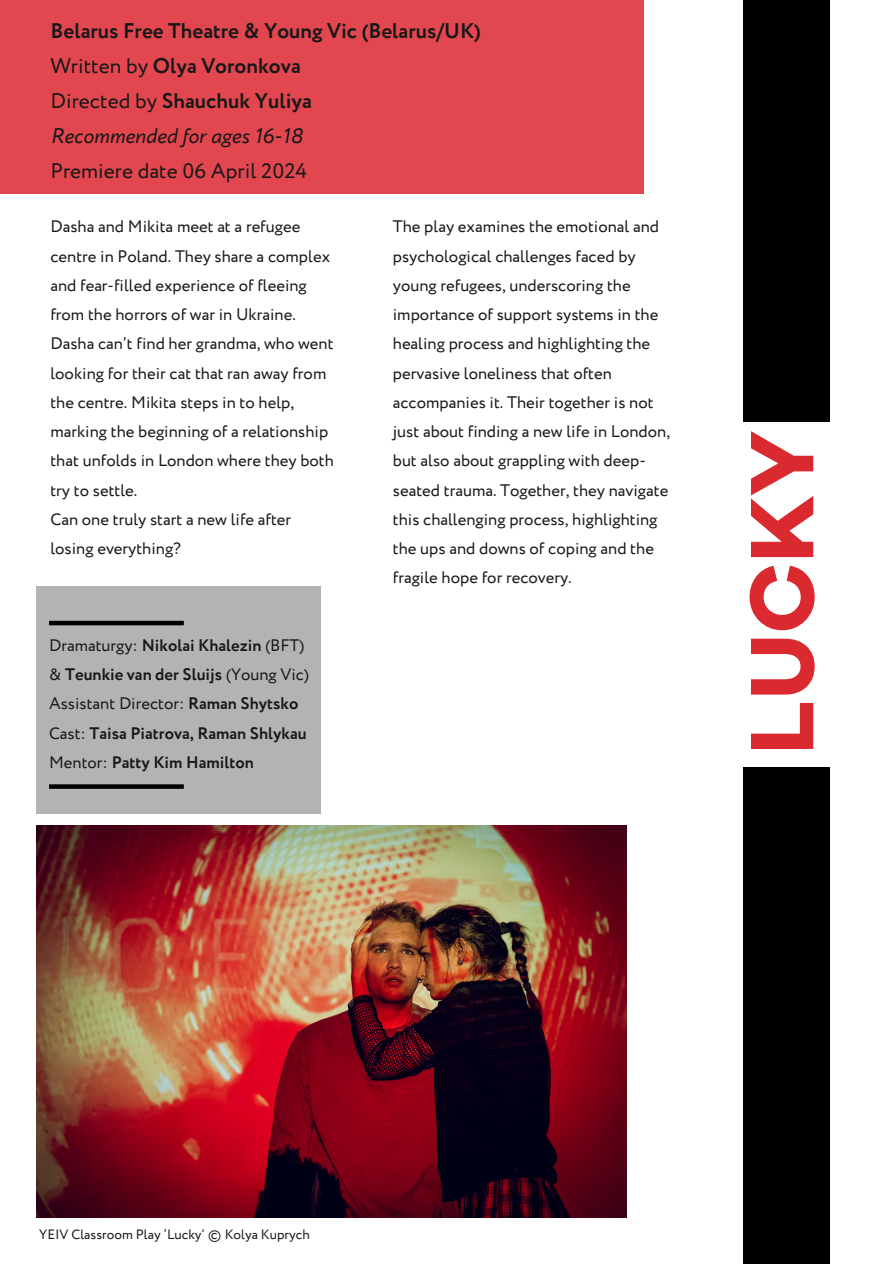
<style>
.page{position:relative;width:894px;height:1264px;background:#fff}
.page>*{position:absolute;margin:0;border:0;box-sizing:border-box;transform-origin:0 0}
.t1{font:93px "Galano Grotesque Alt Regular 2";color:#da292f}
.t2{font:700 21.15px/34.8px "Circe";color:#181818}
.t3{font:16.65px/29.2px "Circe";color:#181818}
.t4{font:700 16.65px/29.2px "Circe";color:#181818}
.t5{font:13.5px "Circe";color:#181818}
.s1{font-weight:400}
.s2{font-weight:400;font-style:italic}
</style>
<div class="page">
<div style="left:743px;top:0;width:86px;height:422px;background:#000"></div>
<div style="left:743px;top:767px;width:86px;height:496px;background:#000"></div>
<div style="left:0;top:0;width:643px;height:193px;background:#e2474f"></div>
<div style="left:36px;top:586px;width:285px;height:227px;background:#b3b3b3"></div>
<svg style="left:49px;top:784px;width:135px;height:4px"></svg>
<hr style="left:49px;top:621px;width:135px;height:4px;background:#000">
<img style="left:36px;top:825px;width:590px;height:392px">
<h3 class="t2" style="left:50px;top:15px;width:432px">Belarus Free Theatre &amp; Young Vic (Belarus/UK)<br><span class="s1">Written by</span> Olya Voronkova<br><span class="s1">Directed by</span> Shauchuk Yuliya<br><span class="s2">Recommended for ages 16-18<br></span><span class="s1">Premiere date 06 April 2024</span></h3>
<p class="t3" style="left:50px;top:213px;width:285px">Dasha and Mikita meet at a refugee centre in Poland. They share a complex and fear-filled experience of fleeing from the horrors of war in Ukraine.<br>Dasha can’t find her grandma, who went looking for their cat that ran away from the centre. Mikita steps in to help, marking the beginning of a relationship that unfolds in London where they both try to settle.<br>Can one truly start a new life after losing everything?</p>
<p class="t3" style="left:393px;top:213px;width:279px">The play examines the emotional and psychological challenges faced by young refugees, underscoring the importance of support systems in the healing process and highlighting the pervasive loneliness that often accompanies it. Their together is not just about finding a new life in London, but also about grappling with deep&shy;seated trauma. Together, they navigate this challenging process, highlighting the ups and downs of coping and the fragile hope for recovery.</p>
<h1 class="t4" style="left:49px;top:631px;width:261px"><span class="s1">Dramaturgy:</span> Nikolai Khalezin <span class="s1">(BFT) &amp;</span> Teunkie van der Sluijs <span class="s1">(Young Vic)<br>Assistant Director:</span> Raman Shytsko <span class="s1">Cast:</span> Taisa Piatrova, Raman Shlykau <span class="s1">Mentor:</span> Patty Kim Hamilton</h1>
<h3 class="t1" style="left:742px;top:754px;width:325px;rotate:-90deg">LUCKY</h3>
<h3 class="t5" style="left:39px;top:1225px;width:272px">YEIV Classroom Play ‘Lucky’ © Kolya Kuprych</h3>
</div>
